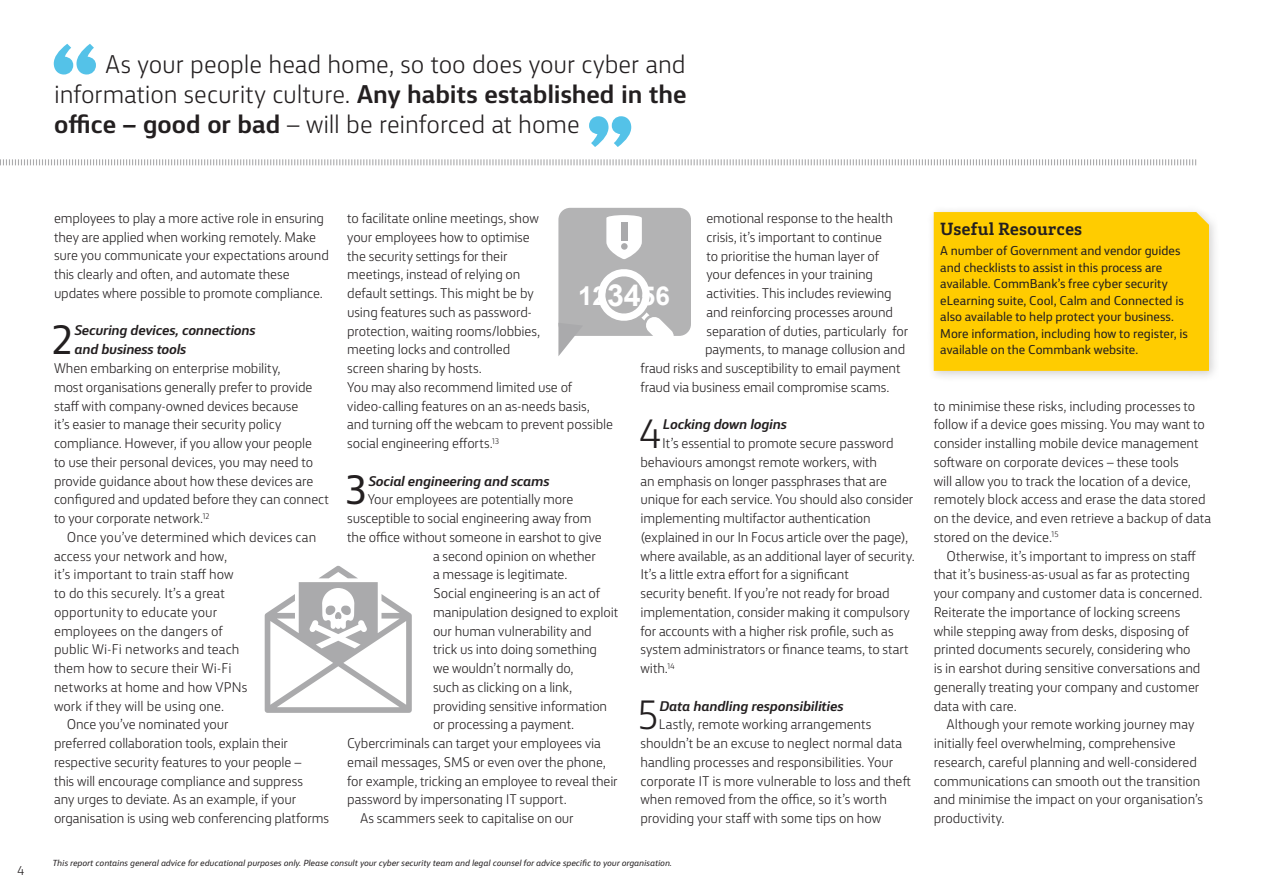
<style>
.page{position:relative;width:1263px;height:893px;background:#fff}
.page>*{position:absolute;margin:0;border:0;box-sizing:border-box;transform-origin:0 0}
.t1{font:38.4px "CBA Sans";color:#231f20}
.t2{font:300 38.4px "CBA Sans";color:#231f20}
.t3{font:700 26.1px "Arial";color:#fff}
.t4{font:300 24px/30px "CBA Sans";letter-spacing:-.005em;color:#231f20;text-align:justify}
.t5{font:700 16.5px "CBA Slab";letter-spacing:-.005em;color:#231f20}
.t6{font:300 13.2px/18.8px "CBA Sans";letter-spacing:-.01em;color:#231f20}
.t7{font:italic 700 13.2px/18.8px "CBA Sans";letter-spacing:-.015em;color:#231f20}
.t8{font:300 13.2px "CBA Sans";letter-spacing:.01em;color:#231f20}
.t9{font:12px/16.5px "CBA Sans";letter-spacing:-.005em;color:#231f20}
.t10{font:300 12px "CBA Sans";color:#231f20}
.t11{font:italic 8.25px "CBA Sans";color:#231f20}
.s1{font-weight:700}
.s2{font-size:30.45px}
</style>
<div class="page">
<svg style="left:0;top:159px;width:1197px;height:7px"></svg>
<svg style="left:589px;top:116px;width:42px;height:31px"></svg>
<svg style="left:54px;top:44px;width:42px;height:31px"></svg>
<div style="left:927px;top:205px;width:293px;height:177px;background:#231f20;opacity:.2"></div>
<div style="left:934px;top:212px;width:275px;height:159px;background:#fc0"></div>
<svg style="left:265px;top:566px;width:147px;height:147px"></svg>
<div style="left:558px;top:208px;width:133px;height:128px;background:#b3b3b4;border-radius:12px"></div>
<svg style="left:558px;top:325px;width:17px;height:31px"></svg>
<svg style="left:606px;top:215px;width:36px;height:44px"></svg>
<div style="left:621px;top:243px;width:7px;height:7px;background:#aaaaac;border-radius:50%"></div>
<div style="left:621px;top:222px;width:6px;height:19px;background:#aaaaac"></div>
<svg style="left:598px;top:269px;width:76px;height:67px"></svg>
<h3 class="t4" style="left:54px;top:47px;width:634px;text-indent:51px">As your people head home, so too does your cyber and information security culture. <span class="s1">Any habits established in the office – good or bad</span> – will be reinforced at home</h3>
<p class="t10" style="left:17px;top:861px;width:9px">4</p>
<p class="t6" style="left:54px;top:208px;width:276px">employees to play a more active role in ensuring they are applied when working remotely. Make sure you communicate your expectations around this clearly and often, and automate these updates where possible to promote compliance.</p>
<h1 class="t1" style="left:52px;top:307px;width:22px">2</h1>
<p class="t7" style="left:74px;top:320px;width:183px">Securing devices, connections and business tools</p>
<p class="t6" style="left:54px;top:358px;width:276px">When embarking on enterprise mobility,<br>most organisations generally prefer to provide staff with company-owned devices because<br>it’s easier to manage their security policy compliance. However, if you allow your people<br>to use their personal devices, you may need to provide guidance about how these devices are configured and updated before they can connect to your corporate network.<sup>12</sup></p>
<p class="t6" style="left:67px;top:526px;width:251px">Once you’ve determined which devices can</p>
<p class="t6" style="left:54px;top:545px;width:175px">access your network and how,</p>
<p class="t8" style="left:54px;top:564px;width:181px">it’s important to train staff how</p>
<p class="t6" style="left:54px;top:583px;width:172px">to do this securely. It’s a great</p>
<p class="t6" style="left:54px;top:601px;width:165px">opportunity to educate your</p>
<p class="t6" style="left:54px;top:620px;width:170px">employees on the dangers of</p>
<p class="t6" style="left:54px;top:639px;width:187px">public Wi-Fi networks and teach</p>
<p class="t6" style="left:54px;top:658px;width:179px">them how to secure their Wi-Fi</p>
<p class="t6" style="left:54px;top:676px;width:195px">networks at home and how VPNs</p>
<p class="t6" style="left:54px;top:695px;width:172px">work if they will be using one.</p>
<p class="t6" style="left:67px;top:714px;width:163px">Once you’ve nominated your</p>
<p class="t6" style="left:54px;top:733px;width:236px">preferred collaboration tools, explain their</p>
<p class="t6" style="left:54px;top:751px;width:249px">respective security features to your people –</p>
<p class="t6" style="left:54px;top:770px;width:250px">this will encourage compliance and suppress</p>
<p class="t6" style="left:54px;top:789px;width:244px">any urges to deviate. As an example, if your</p>
<p class="t6" style="left:54px;top:808px;width:277px">organisation is using web conferencing platforms</p>
<p class="t6" style="left:347px;top:208px;width:267px">to facilitate online meetings, show<br>your employees how to optimise<br>the security settings for their<br>meetings, instead of relying on<br>default settings. This might be by<br>using features such as password-<br>protection, waiting rooms/lobbies,<br>meeting locks and controlled<br>screen sharing by hosts.<br>You may also recommend limited use of video-calling features on an as-needs basis, and turning off the webcam to prevent possible social engineering efforts.<sup>13</sup></p>
<h1 class="t1" style="left:346px;top:457px;width:22px">3</h1>
<p class="t7" style="left:368px;top:470px;width:183px">Social engineering and scams</p>
<p class="t6" style="left:706px;top:208px;width:188px">emotional response to the health</p>
<p class="t6" style="left:706px;top:226px;width:177px">crisis, it’s important to continue</p>
<p class="t6" style="left:706px;top:245px;width:174px">to prioritise the human layer of</p>
<p class="t6" style="left:706px;top:264px;width:168px">your defences in your training</p>
<p class="t6" style="left:706px;top:283px;width:187px">activities. This includes reviewing</p>
<p class="t6" style="left:706px;top:302px;width:188px">and reinforcing processes around</p>
<p class="t6" style="left:706px;top:320px;width:203px">separation of duties, particularly for</p>
<p class="t6" style="left:705px;top:339px;width:202px">payments, to manage collusion and</p>
<p class="t6" style="left:640px;top:358px;width:261px">fraud risks and susceptibility to email payment</p>
<p class="t6" style="left:640px;top:377px;width:251px">fraud via business email compromise scams.</p>
<h1 class="t2" style="left:638px;top:402px;width:25px">4</h1>
<p class="t7" style="left:662px;top:414px;width:125px">Locking down logins</p>
<h2 class="t3" style="left:578px;top:278px;width:93px">12<span class="s2">34</span>56</h2>
<p class="t6" style="left:640px;top:433px;width:276px;text-indent:22px">It’s essential to promote secure password behaviours amongst remote workers, with<br>an emphasis on longer passphrases that are unique for each service. You should also consider implementing multifactor authentication (explained in our In Focus article over the page), where available, as an additional layer of security.<br>It’s a little extra effort for a significant<br>security benefit. If you’re not ready for broad implementation, consider making it compulsory for accounts with a higher risk profile, such as system administrators or finance teams, to start with.<sup>14</sup></p>
<h1 class="t2" style="left:637px;top:684px;width:23px">5</h1>
<p class="t7" style="left:659px;top:695px;width:186px">Data handling responsibilities</p>
<p class="t6" style="left:368px;top:489px;width:207px">Your employees are potentially more</p>
<p class="t6" style="left:347px;top:508px;width:246px">susceptible to social engineering away from</p>
<p class="t6" style="left:347px;top:526px;width:256px">the office without someone in earshot to give</p>
<p class="t6" style="left:433px;top:545px;width:164px">a second opinion on whether</p>
<p class="t6" style="left:433px;top:564px;width:136px">a message is legitimate.</p>
<p class="t6" style="left:433px;top:583px;width:168px">Social engineering is an act of</p>
<p class="t6" style="left:433px;top:601px;width:187px">manipulation designed to exploit</p>
<p class="t6" style="left:433px;top:620px;width:160px">our human vulnerability and</p>
<p class="t6" style="left:433px;top:639px;width:165px">trick us into doing something</p>
<p class="t6" style="left:433px;top:658px;width:142px">we wouldn’t normally do,</p>
<p class="t6" style="left:433px;top:676px;width:141px">such as clicking on a link,</p>
<p class="t6" style="left:433px;top:695px;width:176px">providing sensitive information</p>
<p class="t6" style="left:433px;top:714px;width:143px">or processing a payment.</p>
<p class="t6" style="left:347px;top:733px;width:255px">Cybercriminals can target your employees via</p>
<p class="t6" style="left:347px;top:751px;width:260px">email messages, SMS or even over the phone,</p>
<p class="t6" style="left:347px;top:770px;width:272px">for example, tricking an employee to reveal their</p>
<p class="t6" style="left:347px;top:789px;width:221px">password by impersonating IT support.</p>
<p class="t6" style="left:360px;top:808px;width:215px">As scammers seek to capitalise on our</p>
<p class="t6" style="left:640px;top:714px;width:272px;text-indent:18px">Lastly, remote working arrangements shouldn’t be an excuse to neglect normal data handling processes and responsibilities. Your corporate IT is more vulnerable to loss and theft when removed from the office, so it’s worth providing your staff with some tips on how</p>
<p class="t11" style="left:52px;top:856px;width:621px">This report contains general advice for educational purposes only. Please consult your cyber security team and legal counsel for advice specific to your organisation.</p>
<p class="t5" style="left:940px;top:213px;width:144px">Useful Resources</p>
<p class="t9" style="left:940px;top:242px;width:249px">A number of Government and vendor guides and checklists to assist in this process are available. CommBank’s free cyber security eLearning suite, Cool, Calm and Connected is also available to help protect your business.<br>More information, including how to register, is available on the Commbank website.</p>
<p class="t6" style="left:934px;top:395px;width:279px">to minimise these risks, including processes to follow if a device goes missing. You may want to consider installing mobile device management software on corporate devices – these tools<br>will allow you to track the location of a device, remotely block access and erase the data stored on the device, and even retrieve a backup of data stored on the device.<sup>15</sup></p>
<p class="t6" style="left:934px;top:545px;width:270px;text-indent:13px">Otherwise, it’s important to impress on staff that it’s business-as-usual as far as protecting your company and customer data is concerned.<br>Reiterate the importance of locking screens while stepping away from desks, disposing of printed documents securely, considering who is in earshot during sensitive conversations and generally treating your company and customer data with care.</p>
<p class="t6" style="left:934px;top:714px;width:271px;text-indent:13px">Although your remote working journey may initially feel overwhelming, comprehensive research, careful planning and well-considered communications can smooth out the transition and minimise the impact on your organisation’s productivity.</p>
</div>
